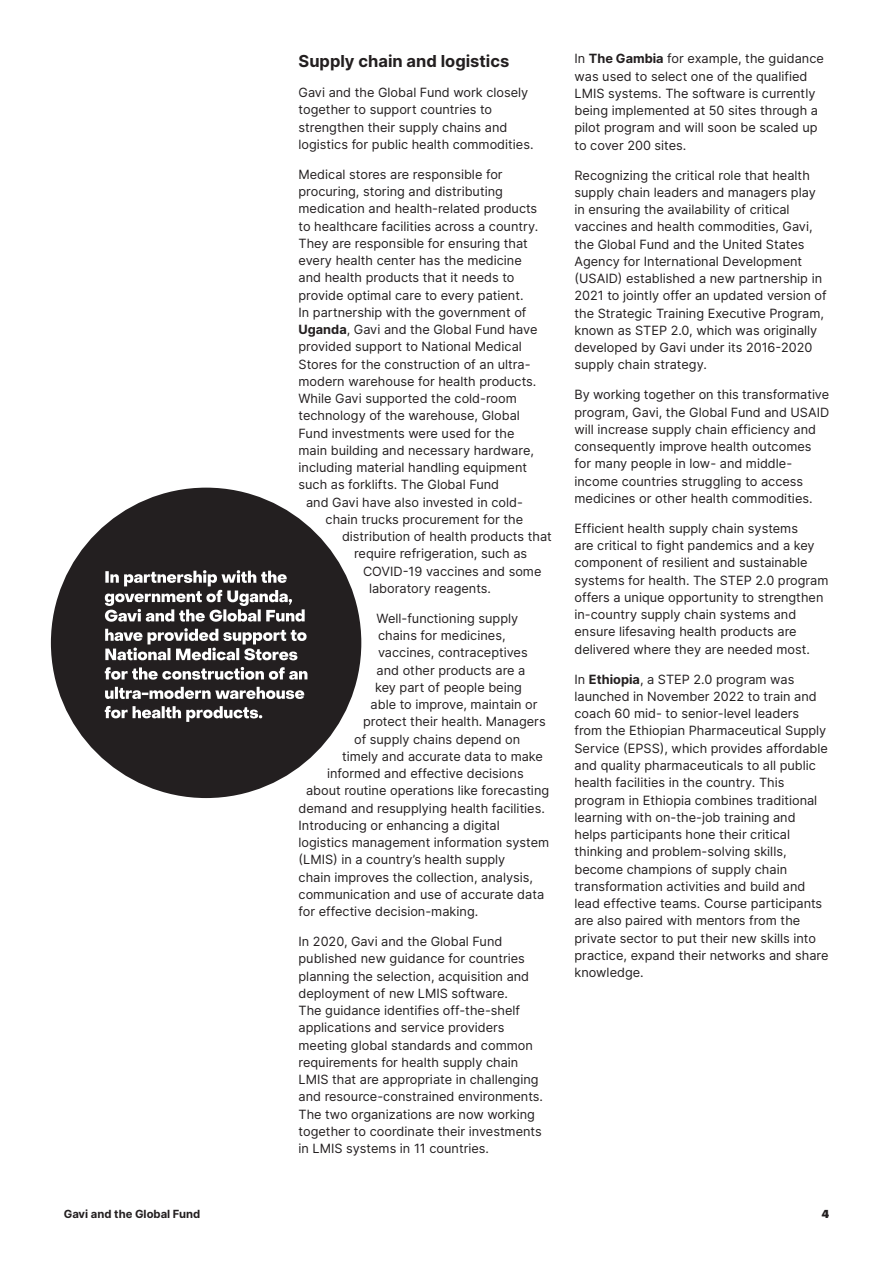
<style>
.page{position:relative;width:893px;height:1263px;background:#fff}
.page>*{position:absolute;margin:0;border:0;box-sizing:border-box;transform-origin:0 0}
.Text{font:700 16.5px "Inter";color:#231f20}
.Text-2{font:12.75px/17.2px "Inter";color:#231f20}
.t1{font:700 11.25px "Inter";color:#231f20}
.t2{font:800 11.25px "Object Sans";color:#231f20}
.s1{font-weight:700}
</style>
<div class="page">
<div style="left:51px;top:488px;width:310px;height:310px;background:#231f20;border-radius:50%"></div>
<svg style="left:105px;top:706px;width:157px;height:16px"></svg>
<svg style="left:105px;top:687px;width:199px;height:12px"></svg>
<svg style="left:105px;top:667px;width:202px;height:13px"></svg>
<svg style="left:105px;top:628px;width:202px;height:32px"></svg>
<svg style="left:105px;top:570px;width:200px;height:52px"></svg>
<p class="Text" style="left:299px;top:49px;width:212px">Supply chain and logistics</p>
<p class="Text-2" style="left:299px;top:83px;width:236px">Gavi and the Global Fund work closely together to support countries to strengthen their supply chains and logistics for public health commodities.</p>
<p class="Text-2" style="left:299px;top:165px;width:206px">Medical stores are responsible for</p>
<p class="Text-2" style="left:299px;top:182px;width:206px">procuring, storing and distributing</p>
<p class="Text-2" style="left:299px;top:200px;width:240px">medication and health-related products</p>
<p class="Text-2" style="left:299px;top:217px;width:241px">to healthcare facilities across a country.</p>
<p class="Text-2" style="left:299px;top:234px;width:231px">They are responsible for ensuring that</p>
<p class="Text-2" style="left:299px;top:251px;width:225px">every health center has the medicine</p>
<p class="Text-2" style="left:299px;top:269px;width:217px">and health products that it needs to</p>
<p class="Text-2" style="left:299px;top:286px;width:227px">provide optimal care to every patient.</p>
<p class="Text-2" style="left:299px;top:303px;width:229px">In partnership with the government of</p>
<p class="Text-2" style="left:299px;top:320px;width:240px"><span class="s1">Uganda</span>, Gavi and the Global Fund have</p>
<p class="Text-2" style="left:299px;top:338px;width:225px">provided support to National Medical</p>
<p class="Text-2" style="left:299px;top:355px;width:234px">Stores for the construction of an ultra-</p>
<p class="Text-2" style="left:299px;top:372px;width:239px">modern warehouse for health products.</p>
<p class="Text-2" style="left:299px;top:389px;width:220px">While Gavi supported the cold-room</p>
<p class="Text-2" style="left:299px;top:407px;width:223px">technology of the warehouse, Global</p>
<p class="Text-2" style="left:299px;top:424px;width:218px">Fund investments were used for the</p>
<p class="Text-2" style="left:299px;top:441px;width:237px">main building and necessary hardware,</p>
<p class="Text-2" style="left:299px;top:458px;width:230px">including material handling equipment</p>
<p class="Text-2" style="left:299px;top:476px;width:202px">such as forklifts. The Global Fund</p>
<p class="Text-2" style="left:306px;top:493px;width:218px">and Gavi have also invested in cold-</p>
<p class="Text-2" style="left:326px;top:510px;width:199px">chain trucks procurement for the</p>
<p class="Text-2" style="left:342px;top:527px;width:211px">distribution of health products that</p>
<p class="Text-2" style="left:354px;top:545px;width:175px">require refrigeration, such as</p>
<p class="Text-2" style="left:363px;top:562px;width:180px">COVID-19 vaccines and some</p>
<p class="Text-2" style="left:369px;top:579px;width:123px">laboratory reagents.</p>
<p class="Text-2" style="left:377px;top:609px;width:143px">Well-functioning supply</p>
<p class="Text-2" style="left:378px;top:626px;width:129px">chains for medicines,</p>
<p class="Text-2" style="left:378px;top:644px;width:151px">vaccines, contraceptives</p>
<p class="Text-2" style="left:377px;top:661px;width:150px">and other products are a</p>
<p class="Text-2" style="left:375px;top:678px;width:148px">key part of people being</p>
<p class="Text-2" style="left:371px;top:695px;width:169px">able to improve, maintain or</p>
<p class="Text-2" style="left:363px;top:713px;width:184px">protect their health. Managers</p>
<p class="Text-2" style="left:354px;top:730px;width:168px">of supply chains depend on</p>
<p class="Text-2" style="left:342px;top:747px;width:202px">timely and accurate data to make</p>
<p class="Text-2" style="left:327px;top:764px;width:198px">informed and effective decisions</p>
<p class="Text-2" style="left:306px;top:782px;width:245px">about routine operations like forecasting</p>
<p class="Text-2" style="left:299px;top:799px;width:248px">demand and resupplying health facilities.</p>
<p class="Text-2" style="left:299px;top:816px;width:203px">Introducing or enhancing a digital</p>
<p class="Text-2" style="left:299px;top:833px;width:252px">logistics management information system</p>
<p class="Text-2" style="left:299px;top:851px;width:208px">(LMIS) in a country’s health supply</p>
<p class="Text-2" style="left:299px;top:868px;width:236px">chain improves the collection, analysis,</p>
<p class="Text-2" style="left:299px;top:885px;width:247px">communication and use of accurate data</p>
<p class="Text-2" style="left:299px;top:902px;width:181px">for effective decision-making.</p>
<p class="Text-2" style="left:299px;top:932px;width:246px">In 2020, Gavi and the Global Fund published new guidance for countries planning the selection, acquisition and deployment of new LMIS software.<br>The guidance identifies off-the-shelf applications and service providers meeting global standards and common requirements for health supply chain LMIS that are appropriate in challenging and resource-constrained environments.<br>The two organizations are now working together to coordinate their investments in LMIS systems in 11 countries.</p>
<p class="Text-2" style="left:574px;top:50px;width:251px">In <span class="s1">The Gambia</span> for example, the guidance was used to select one of the qualified LMIS systems. The software is currently being implemented at 50 sites through a pilot program and will soon be scaled up to cover 200 sites.</p>
<p class="Text-2" style="left:574px;top:166px;width:254px">Recognizing the critical role that health supply chain leaders and managers play in ensuring the availability of critical vaccines and health commodities, Gavi, the Global Fund and the United States Agency for International Development (USAID) established a new partnership in 2021 to jointly offer an updated version of the Strategic Training Executive Program, known as STEP 2.0, which was originally developed by Gavi under its 2016-2020 supply chain strategy.</p>
<p class="Text-2" style="left:574px;top:386px;width:256px">By working together on this transformative program, Gavi, the Global Fund and USAID will increase supply chain efficiency and consequently improve health outcomes for many people in low- and middle&shy;income countries struggling to access medicines or other health commodities.</p>
<p class="Text-2" style="left:574px;top:519px;width:256px">Efficient health supply chain systems<br>are critical to fight pandemics and a key component of resilient and sustainable systems for health. The STEP 2.0 program offers a unique opportunity to strengthen in-country supply chain systems and ensure lifesaving health products are delivered where they are needed most.</p>
<p class="Text-2" style="left:574px;top:670px;width:255px">In <span class="s1">Ethiopia</span>, a STEP 2.0 program was launched in November 2022 to train and coach 60 mid- to senior-level leaders from the Ethiopian Pharmaceutical Supply Service (EPSS), which provides affordable and quality pharmaceuticals to all public health facilities in the country. This program in Ethiopia combines traditional learning with on-the-job training and helps participants hone their critical thinking and problem-solving skills, become champions of supply chain transformation activities and build and lead effective teams. Course participants are also paired with mentors from the private sector to put their new skills into practice, expand their networks and share knowledge.</p>
<p class="t1" style="left:64px;top:1205px;width:138px">Gavi and the Global Fund</p>
<p class="t2" style="left:822px;top:1207px;width:9px">4</p>
</div>
